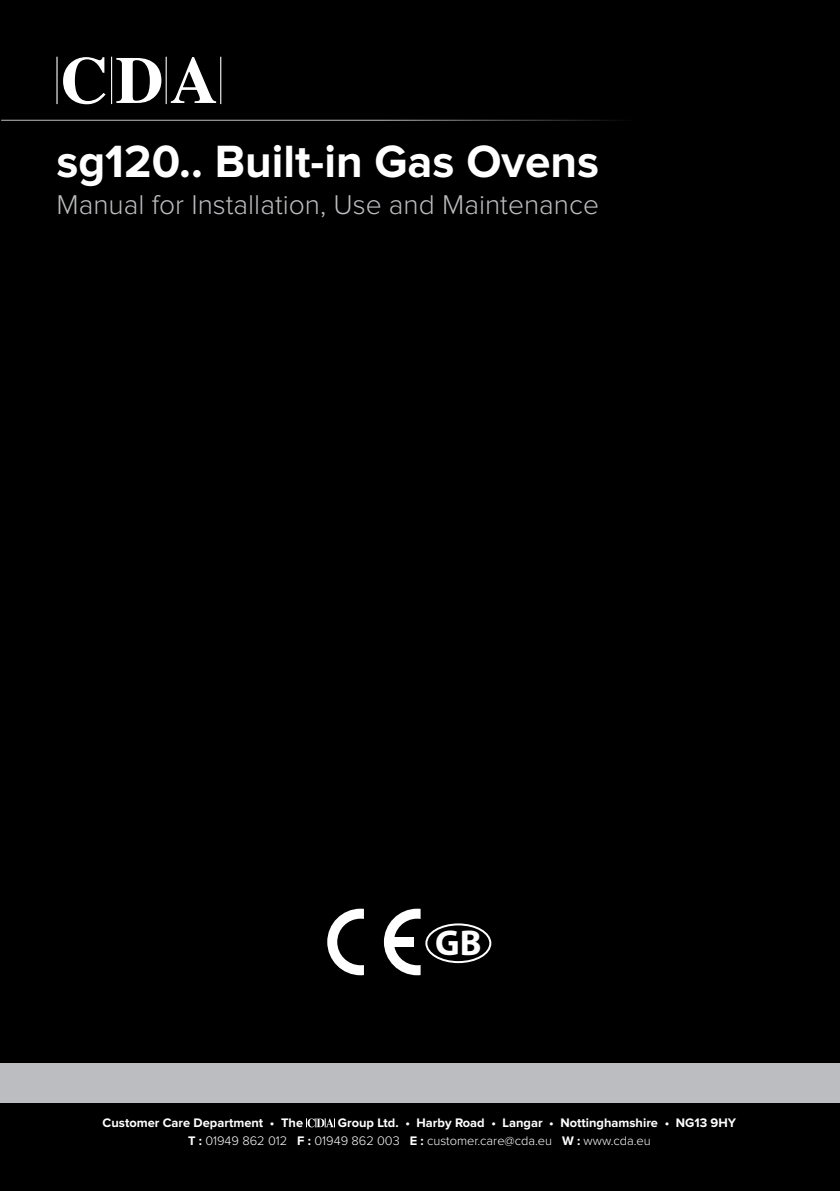
<style>
.page{position:relative;width:840px;height:1191px;background:#fff}
.page>*{position:absolute;margin:0;border:0;box-sizing:border-box;transform-origin:0 0}
.t1{font:700 46.8px "Proxima Nova";color:#fff}
.t2{font:700 36px "Myriad Pro";color:#fff}
.t3{font:300 28.2px "Proxima Nova";color:#bcbdc0}
.t4{font:700 12.8px/17.2px "Proxima Nova";color:#fff}
.s1{font-weight:300}
</style>
<div class="page">
<div style="left:0;top:0;width:839px;height:1191px;background:#000"></div>
<div style="left:0;top:1062px;width:839px;height:40px;background:#bcbdc0"></div>
<svg style="left:306px;top:1118px;width:29px;height:9px"></svg>
<hr style="left:1px;top:120px;width:838px;height:1px;background:#bcbdc0">
<svg style="left:63px;top:57px;width:42px;height:47px"></svg>
<svg style="left:116px;top:58px;width:45px;height:45px"></svg>
<svg style="left:171px;top:57px;width:45px;height:46px"></svg>
<hr style="left:56px;top:57px;width:2px;height:47px;background:#fff">
<hr style="left:111px;top:57px;width:1px;height:47px;background:#fff">
<hr style="left:165px;top:57px;width:2px;height:47px;background:#fff">
<hr style="left:220px;top:57px;width:1px;height:47px;background:#fff">
<svg style="left:383px;top:909px;width:37px;height:66px"></svg>
<svg style="left:327px;top:909px;width:37px;height:66px"></svg>
<div style="left:425px;top:923px;width:66px;height:40px;border:2px solid #fff;border-radius:50%"></div>
<h1 class="t1" style="left:56px;top:140px;width:543px">sg120.. Built-in Gas Ovens</h1>
<h3 class="t3" style="left:56px;top:191px;width:543px">Manual for Installation, Use and Maintenance</h3>
<h2 class="t2" style="left:435px;top:920px;width:48px">GB</h2>
<p class="t4" style="left:188px;top:1115px;width:549px;text-indent:150px">Group Ltd. • Harby Road • Langar • Nottinghamshire • NG13 9HY<br>T : <span class="s1">01949 862 012</span> F : <span class="s1">01949 862 003</span> E : <span class="s1">customer.care@cda.eu</span> W : <span class="s1">www.cda.eu</span></p>
<p class="t4" style="left:103px;top:1115px;width:202px">Customer Care Department • The</p>
</div>
